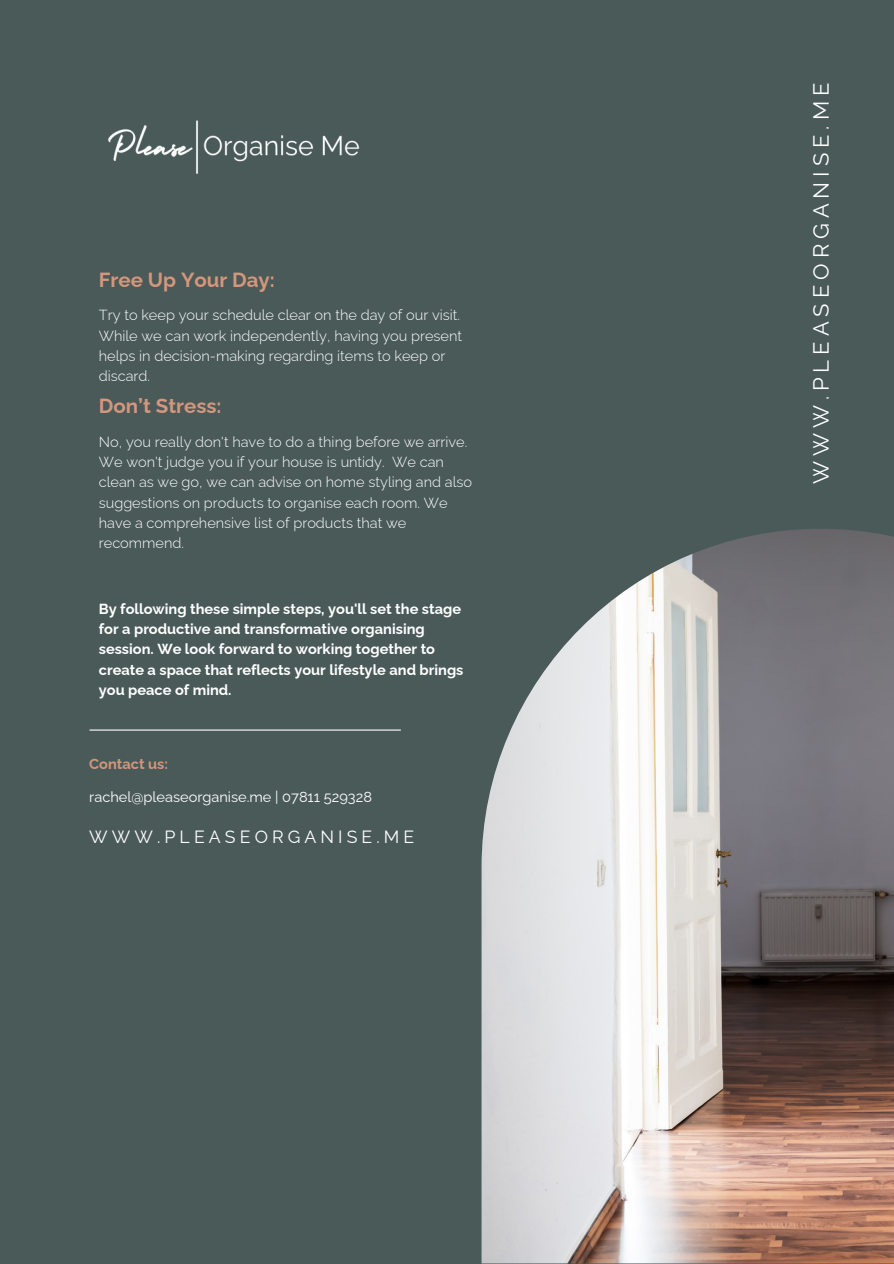
<style>
.page{position:relative;width:894px;height:1264px;background:#fff}
.page>*{position:absolute;margin:0;border:0;box-sizing:border-box;transform-origin:0 0}
.t1{font:22.05px "Raleway";letter-spacing:.225em;color:#fff}
.t2{font:700 20.4px "Raleway";color:#d4967d}
.t3{font:17.7px "Raleway";letter-spacing:.23em;color:#fff}
.t4{font:300 14.55px/20.2px "Raleway";color:#fff}
.t5{font:700 14.55px/20.2px "Raleway";color:#fff}
.t6{font:14.55px "Raleway";color:#fff}
.t7{font:700 14.55px "Raleway";color:#d4967d}
</style>
<div class="page">
<div style="left:0;top:0;width:893px;height:1263px;background:#495a58"></div>
<img style="left:481px;top:529px;width:412px;height:734px">
<hr style="left:90px;top:729px;width:310px;height:1px;background:#fff">
<img style="left:108px;top:120px;width:252px;height:54px">
<p class="t2" style="left:99px;top:267px;width:177px">Free Up Your Day:</p>
<h2 class="t4" style="left:99px;top:305px;width:364px">Try to keep your schedule clear on the day of our visit.<br>While we can work independently, having you present helps in decision-making regarding items to keep or discard.</h2>
<p class="t2" style="left:99px;top:394px;width:124px">Don’t Stress:</p>
<h4 class="t4" style="left:99px;top:431px;width:374px">No, you really don't have to do a thing before we arrive.<br>We won't judge you if your house is untidy. We can clean as we go, we can advise on home styling and also suggestions on products to organise each room. We have a comprehensive list of products that we recommend.</h4>
<p class="t5" style="left:99px;top:598px;width:366px">By following these simple steps, you'll set the stage for a productive and transformative organising session. We look forward to working together to create a space that reflects your lifestyle and brings you peace of mind.</p>
<h3 class="t7" style="left:89px;top:754px;width:80px">Contact us:</h3>
<h1 class="t6" style="left:89px;top:788px;width:284px">rachel@pleaseorganise.me | 07811 529328</h1>
<p class="t3" style="left:89px;top:826px;width:326px">WWW.PLEASEORGANISE.ME</p>
<h4 class="t1" style="left:807px;top:484px;width:403px;rotate:-90deg">WWW.PLEASEORGANISE.ME</h4>
</div>
